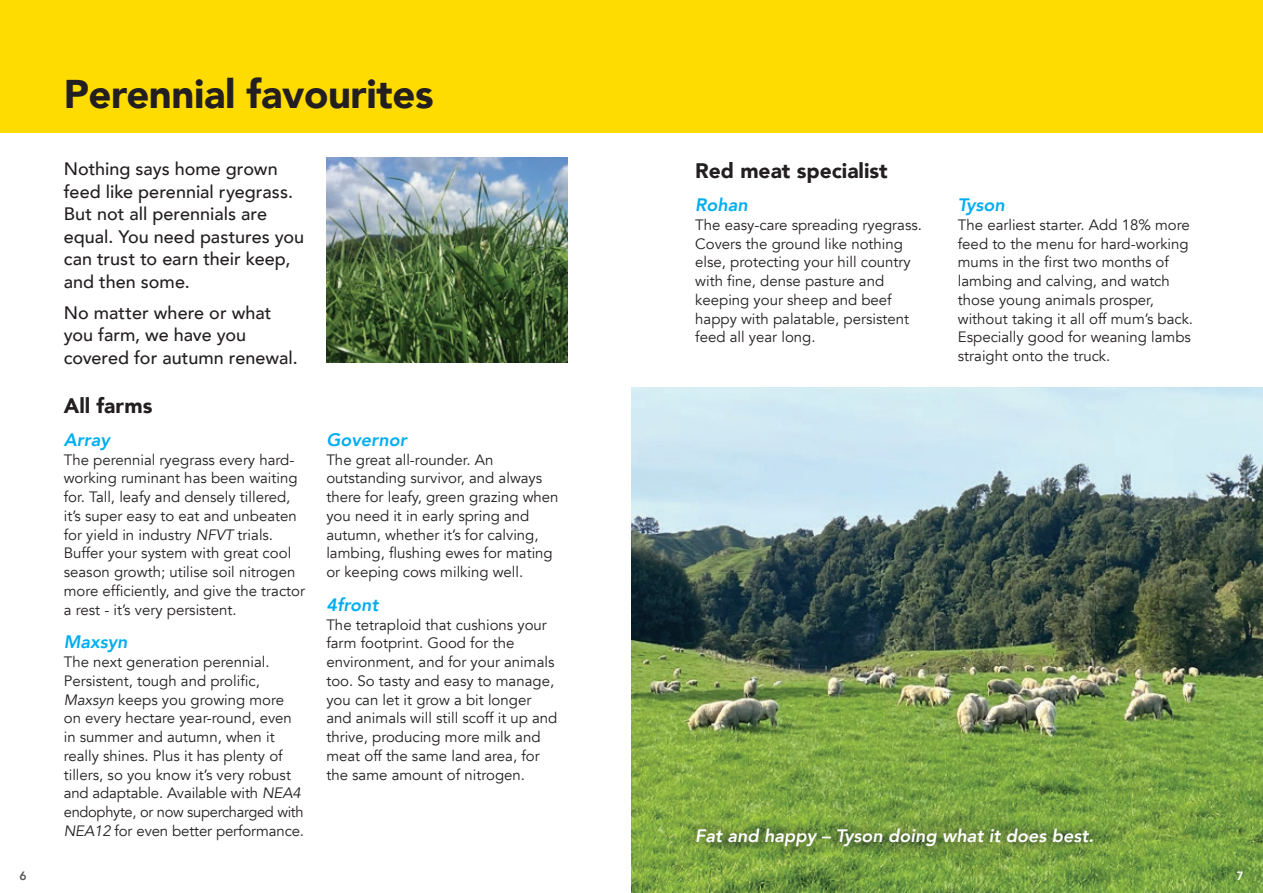
<style>
.page{position:relative;width:1263px;height:893px;background:#fff}
.page>*{position:absolute;margin:0;border:0;box-sizing:border-box;transform-origin:0 0}
.t1{font:900 40.05px "Avenir";letter-spacing:-.01em;color:#231f20}
.t2{font:900 21px "Avenir";color:#231f20}
.t3{font:500 18px/22.5px "Avenir";color:#231f20}
.t4{font:italic 800 18px "Avenir";color:#fff}
.t5{font:italic 800 18px "Avenir";color:#00aeef}
.t6{font:15px/18.8px "Avenir";color:#231f20}
.t7{font:800 12px "Avenir";color:#57585a}
.t8{font:800 12px "Avenir";color:#fff}
.s1{font-style:italic}
</style>
<div class="page">
<img style="left:631px;top:387px;width:632px;height:506px">
<svg style="left:683px;top:815px;width:422px;height:45px;background:#71963e"></svg>
<img style="left:326px;top:157px;width:242px;height:205px">
<div style="left:0;top:0;width:1263px;height:133px;background:#ffdc01"></div>
<h1 class="t1" style="left:64px;top:60px;width:371px">Perennial favourites</h1>
<p class="t3" style="left:64px;top:157px;width:242px">Nothing says home grown feed like perennial ryegrass.<br>But not all perennials are equal. You need pastures you can trust to earn their keep, and then some.</p>
<p class="t3" style="left:64px;top:300px;width:235px">No matter where or what you farm, we have you covered for autumn renewal.</p>
<h2 class="t2" style="left:64px;top:388px;width:90px">All farms</h2>
<p class="t5" style="left:64px;top:429px;width:48px">Array</p>
<p class="t6" style="left:64px;top:450px;width:243px">The perennial ryegrass every hard&shy;working ruminant has been waiting for. Tall, leafy and densely tillered, it’s super easy to eat and unbeaten for yield in industry <span class="s1">NFVT</span> trials.<br>Buffer your system with great cool season growth; utilise soil nitrogen more efficiently, and give the tractor a rest - it’s very persistent.</p>
<p class="t5" style="left:64px;top:631px;width:65px">Maxsyn</p>
<p class="t6" style="left:64px;top:653px;width:242px">The next generation perennial.<br>Persistent, tough and prolific, <span class="s1">Maxsyn</span> keeps you growing more on every hectare year-round, even in summer and autumn, when it really shines. Plus it has plenty of tillers, so you know it’s very robust and adaptable. Available with <span class="s1">NEA4 </span>endophyte, or now supercharged with <span class="s1">NEA12</span> for even better performance.</p>
<p class="t5" style="left:326px;top:429px;width:82px">Governor</p>
<p class="t6" style="left:326px;top:450px;width:234px">The great all-rounder. An outstanding survivor, and always there for leafy, green grazing when you need it in early spring and autumn, whether it’s for calving, lambing, flushing ewes for mating or keeping cows milking well.</p>
<p class="t5" style="left:326px;top:594px;width:53px">4front</p>
<p class="t6" style="left:326px;top:615px;width:233px">The tetraploid that cushions your farm footprint. Good for the environment, and for your animals too. So tasty and easy to manage, you can let it grow a bit longer and animals will still scoff it up and thrive, producing more milk and meat off the same land area, for the same amount of nitrogen.</p>
<h2 class="t2" style="left:695px;top:153px;width:194px">Red meat specialist</h2>
<p class="t5" style="left:695px;top:194px;width:54px">Rohan</p>
<p class="t6" style="left:695px;top:216px;width:228px">The easy-care spreading ryegrass.<br>Covers the ground like nothing else, protecting your hill country with fine, dense pasture and keeping your sheep and beef happy with palatable, persistent feed all year long.</p>
<p class="t5" style="left:958px;top:194px;width:48px">Tyson</p>
<p class="t6" style="left:958px;top:216px;width:237px">The earliest starter. Add 18% more feed to the menu for hard-working mums in the first two months of lambing and calving, and watch those young animals prosper, without taking it all off mum’s back.<br>Especially good for weaning lambs straight onto the truck.</p>
<p class="t4" style="left:695px;top:825px;width:400px">Fat and happy – Tyson doing what it does best.</p>
<p class="t7" style="left:19px;top:867px;width:9px">6</p>
<p class="t8" style="left:1236px;top:867px;width:9px">7</p>
</div>
